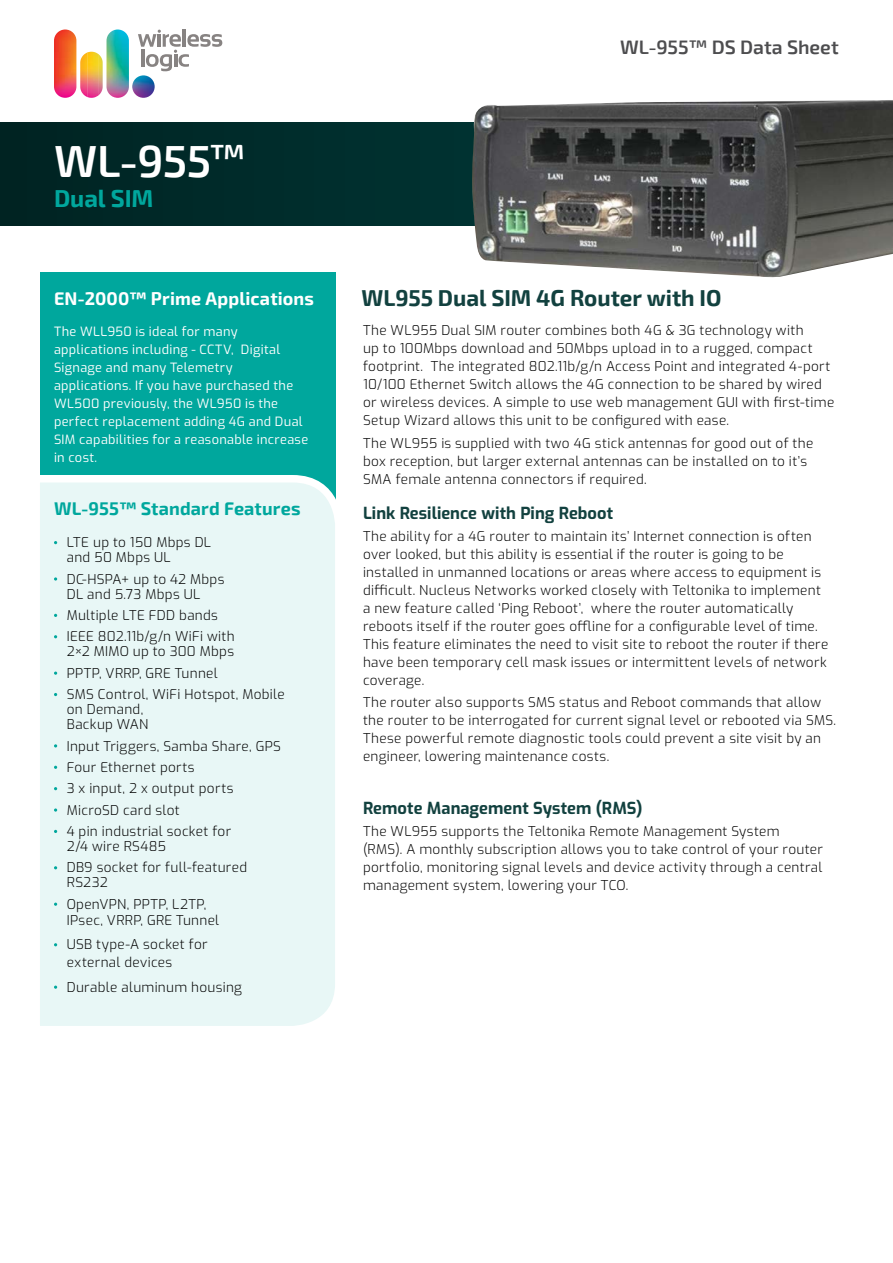
<style>
.page{position:relative;width:893px;height:1263px;background:#fff}
.page>*{position:absolute;margin:0;border:0;box-sizing:border-box;transform-origin:0 0}
.t1{font:600 45px "Exo 2";color:#fff}
.t2{font:700 24px "Exo 2";letter-spacing:-.005em;color:#00a79d}
.t3{font:700 22.5px "Exo 2";color:#12413f}
.t4{font:600 19.5px "Exo 2";color:#4d4d4f}
.t5{font:700 18px "Exo 2";letter-spacing:.01em;color:#fff}
.t6{font:700 18px "Exo 2";letter-spacing:.01em;color:#00a79d}
.t7{font:700 16.5px "Exo";letter-spacing:.005em;color:#12413f}
.t8{font:300 13.5px/18px "Exo";letter-spacing:.025em;color:#000}
.t9{font:12.75px/18px "Exo";letter-spacing:.025em;color:#fff}
.s1{font-size:37.5px}
</style>
<div class="page">
<div style="left:0;top:122px;width:893px;height:103px;background:#002b2a"></div>
<div style="left:40px;top:273px;width:295px;height:231px;background:#00a79d"></div>
<div style="left:40px;top:471px;width:296px;height:555px;background:#e8f7f6"></div>
<svg style="left:54px;top:577px;width:3px;height:4px"></svg>
<svg style="left:54px;top:671px;width:3px;height:4px"></svg>
<svg style="left:54px;top:808px;width:3px;height:4px"></svg>
<svg style="left:54px;top:902px;width:3px;height:4px"></svg>
<svg style="left:54px;top:985px;width:3px;height:4px"></svg>
<img style="left:54px;top:30px;width:30px;height:68px">
<img style="left:99px;top:30px;width:30px;height:68px">
<img style="left:87px;top:52px;width:6px;height:46px">
<img style="left:132px;top:75px;width:23px;height:23px;border-radius:11px">
<svg style="left:138px;top:30px;width:84px;height:41px"></svg>
<img style="left:471px;top:100px;width:422px;height:178px">
<h1 class="t1" style="left:54px;top:135px;width:193px">WL-955<span class="s1">™</span></h1>
<h2 class="t2" style="left:54px;top:184px;width:101px">Dual SIM</h2>
<h3 class="t5" style="left:54px;top:288px;width:262px">EN-2000™ Prime Applications</h3>
<p class="t9" style="left:54px;top:322px;width:256px">The WLL950 is ideal for many applications including - CCTV, Digital<br>Signage and many Telemetry applications. If you have purchased the<br>WL500 previously, the WL950 is the perfect replacement adding 4G and Dual<br>SIM capabilities for a reasonable increase in cost.</p>
<h3 class="t6" style="left:54px;top:498px;width:248px">WL-955™ Standard Features</h3>
<p class="t8" style="left:67px;top:534px;width:146px;line-height:15px">LTE up to 150 Mbps DL and 50 Mbps UL</p>
<p class="t8" style="left:67px;top:570px;width:159px;line-height:15px">DC-HSPA+ up to 42 Mbps<br>DL and 5.73 Mbps UL</p>
<p class="t8" style="left:67px;top:604px;width:170px;line-height:21.5px">Multiple LTE FDD bands<br>IEEE 802.11b/g/n WiFi with</p>
<p class="t8" style="left:67px;top:640px;width:219px;line-height:21.5px">2×2 MIMO up to 300 Mbps<br>PPTP, VRRP, GRE Tunnel<br>SMS Control, WiFi Hotspot, Mobile</p>
<p class="t8" style="left:67px;top:701px;width:83px;line-height:15px">on Demand,<br>Backup WAN</p>
<p class="t8" style="left:67px;top:734px;width:216px;line-height:21.5px">Input Triggers, Samba Share, GPS<br>Four Ethernet ports<br>3 x input, 2 x output ports<br>MicroSD card slot<br>4 pin industrial socket for</p>
<p class="t8" style="left:67px;top:835px;width:182px;line-height:21.5px">2/4 wire RS485<br>DB9 socket for full-featured</p>
<p class="t8" style="left:67px;top:871px;width:141px;line-height:21.5px">RS232<br>OpenVPN, PPTP, L2TP,</p>
<p class="t8" style="left:67px;top:907px;width:154px;line-height:24.5px">IPsec, VRRP, GRE Tunnel<br>USB type-A socket for</p>
<p class="t8" style="left:67px;top:949px;width:177px;line-height:24.5px">external devices<br>Durable aluminum housing</p>
<h3 class="t4" style="left:620px;top:36px;width:220px">WL-955™ DS Data Sheet</h3>
<h3 class="t3" style="left:362px;top:284px;width:361px">WL955 Dual SIM 4G Router with IO</h3>
<p class="t8" style="left:363px;top:321px;width:473px">The WL955 Dual SIM router combines both 4G &amp; 3G technology with<br>up to 100Mbps download and 50Mbps upload in to a rugged, compact footprint. The integrated 802.11b/g/n Access Point and integrated 4-port 10/100 Ethernet Switch allows the 4G connection to be shared by wired or wireless devices. A simple to use web management GUI with first-time Setup Wizard allows this unit to be configured with ease.</p>
<p class="t8" style="left:363px;top:433px;width:452px">The WL955 is supplied with two 4G stick antennas for good out of the box reception, but larger external antennas can be installed on to it’s<br>SMA female antenna connectors if required.</p>
<p class="t7" style="left:363px;top:500px;width:252px">Link Resilience with Ping Reboot</p>
<p class="t8" style="left:363px;top:526px;width:467px">The ability for a 4G router to maintain its’ Internet connection is often over looked, but this ability is essential if the router is going to be installed in unmanned locations or areas where access to equipment is difficult. Nucleus Networks worked closely with Teltonika to implement a new feature called ‘Ping Reboot’, where the router automatically reboots itself if the router goes offline for a configurable level of time.<br>This feature eliminates the need to visit site to reboot the router if there have been temporary cell mask issues or intermittent levels of network coverage.</p>
<p class="t8" style="left:363px;top:692px;width:475px">The router also supports SMS status and Reboot commands that allow the router to be interrogated for current signal level or rebooted via SMS.<br>These powerful remote diagnostic tools could prevent a site visit by an engineer, lowering maintenance costs.</p>
<p class="t7" style="left:363px;top:796px;width:281px">Remote Management System (RMS)</p>
<p class="t8" style="left:363px;top:822px;width:461px">The WL955 supports the Teltonika Remote Management System<br>(RMS). A monthly subscription allows you to take control of your router portfolio, monitoring signal levels and device activity through a central management system, lowering your TCO.</p>
</div>
